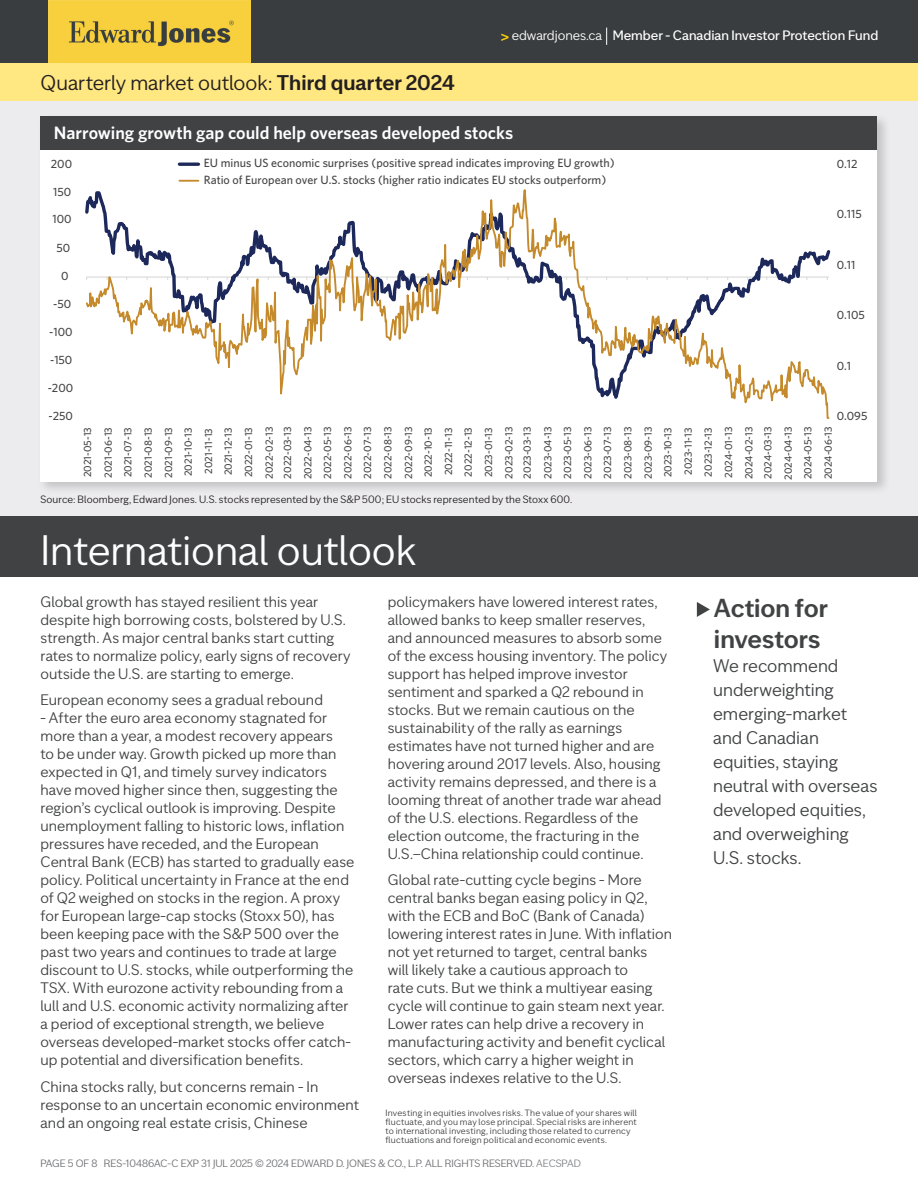
<style>
.page{position:relative;width:918px;height:1188px;background:#fff}
.page>*{position:absolute;margin:0;border:0;box-sizing:border-box;transform-origin:0 0}
.Headlines{font:42px "EJ Sans Display";color:#fff}
.Action_for_investors_-_Sub_Heads{font:600 25.5px/30.6px "EJ Sans Display";color:#414243}
.t1{font:21px "EJ Sans Display";color:#231f20}
.Action_for_Investors_-_Body{font:18px/24px "EJ Sans Display";color:#414243}
.t2{font:600 18px "Whitney";color:#fff}
.Body{font:15px/18px "EJ Sans Display";letter-spacing:.01em;color:#414243}
.t3{font:500 13.5px "EJ Sans Display";color:#fff}
.t4{font:500 12px/17.7px "Whitney";color:#444445}
.t5{font:500 10.5px/20.1px "Whitney";color:#444445;text-align:center}
.Disclaimer{font:10.5px "EJ Sans Display";letter-spacing:.01em;color:#231f20}
.t6{font:10.5px "EJ Sans Display";color:#6c6d70}
.Action_for_Investors_-_Body-2{font:9px/9px "EJ Sans Display";letter-spacing:.025em;color:#414243}
.s1{font-weight:600}
.s2{font-weight:600;font-size:15px;color:#fed105}
.s3{font-weight:400}
.s4{color:#808285}
</style>
<div class="page">
<div style="left:0;top:102px;width:918px;height:475px;background:#ececee"></div>
<div style="left:0;top:516px;width:918px;height:61px;background:#414243"></div>
<div style="left:0;top:63px;width:918px;height:37px;background:#ffe781"></div>
<div style="left:0;top:0;width:918px;height:63px;background:#393d3f"></div>
<img style="left:49px;top:0;width:202px;height:63px">
<svg style="left:606px;top:28px;width:1px;height:17px"></svg>
<div style="left:37px;top:113px;width:854px;height:382px;background:#231f20;opacity:.2"></div>
<div style="left:40px;top:116px;width:838px;height:366px;background:#fff"></div>
<div style="left:40px;top:116px;width:838px;height:34px;background:#414243"></div>
<svg style="left:85px;top:162px;width:746px;height:257px"></svg>
<svg style="left:697px;top:602px;width:13px;height:15px"></svg>
<h3 class="t1" style="left:40px;top:66px;width:416px">Quarterly market outlook: <span class="s1">Third quarter 2024</span></h3>
<p class="t3" style="left:500px;top:25px;width:379px"><span class="s2">&gt;</span> <span class="s3">edwardjones.ca</span> Member - Canadian Investor Protection Fund</p>
<p class="t2" style="left:54px;top:122px;width:461px">Narrowing growth gap could help overseas developed stocks</p>
<p class="t4" style="left:51px;top:154px;width:23px">200</p>
<p class="t4" style="left:53px;top:182px;width:20px">150</p>
<p class="t4" style="left:52px;top:210px;width:21px">100</p>
<p class="t4" style="left:57px;top:239px;width:15px">50</p>
<p class="t4" style="left:61px;top:267px;width:9px">0</p>
<p class="t4" style="left:53px;top:294px;width:19px">-50</p>
<p class="t4" style="left:49px;top:323px;width:25px">-100</p>
<p class="t4" style="left:50px;top:351px;width:24px">-150</p>
<p class="t4" style="left:48px;top:379px;width:27px">-200</p>
<p class="t4" style="left:49px;top:407px;width:26px">-250</p>
<p class="t4" style="left:204px;top:153px;width:412px">EU minus US economic surprises (positive spread indicates improving EU growth)<br>Ratio of European over U.S. stocks (higher ratio indicates EU stocks outperform)</p>
<p class="t4" style="left:837px;top:154px;width:22px">0.12</p>
<p class="t4" style="left:837px;top:205px;width:27px">0.115</p>
<p class="t4" style="left:837px;top:255px;width:20px">0.11</p>
<p class="t4" style="left:837px;top:306px;width:30px">0.105</p>
<p class="t4" style="left:837px;top:356px;width:16px">0.1</p>
<p class="t4" style="left:837px;top:407px;width:32px">0.095</p>
<p class="t5" style="left:77px;top:479px;width:54px;rotate:-90deg">2021-05-13<br>2021-06-13<br>2021-07-13<br>2021-08-13<br>2021-09-13<br>2021-10-13<br>2021-11-13<br>2021-12-13<br>2022-01-13<br>2022-02-13</p>
<p class="t5" style="left:277px;top:479px;width:54px;rotate:-90deg">2022-03-13<br>2022-04-13<br>2022-05-13<br>2022-06-13<br>2022-07-13<br>2022-08-13<br>2022-09-13<br>2022-10-13<br>2022-11-13<br>2022-12-13<br>2023-01-13<br>2023-02-13</p>
<p class="t5" style="left:517px;top:479px;width:54px;rotate:-90deg">2023-03-13<br>2023-04-13<br>2023-05-13<br>2023-06-13<br>2023-07-13<br>2023-08-13<br>2023-09-13<br>2023-10-13<br>2023-11-13<br>2023-12-13<br>2024-01-13<br>2024-02-13</p>
<p class="t5" style="left:758px;top:480px;width:55px;text-align:justify;rotate:-90deg">2024-03-13<br>2024-04-13<br>2024-05-13<br>2024-06-13</p>
<p class="Disclaimer" style="left:40px;top:491px;width:533px">Source: Bloomberg, Edward Jones. U.S. stocks represented by the S&amp;P 500; EU stocks represented by the Stoxx 600.</p>
<p class="Headlines" style="left:40px;top:518px;width:377px">International outlook</p>
<p class="Body" style="left:40px;top:591px;width:312px">Global growth has stayed resilient this year despite high borrowing costs, bolstered by U.S. strength. As major central banks start cutting rates to normalize policy, early signs of recovery outside the U.S. are starting to emerge.</p>
<p class="Body" style="left:40px;top:689px;width:284px">European economy sees a gradual rebound</p>
<p class="Body" style="left:40px;top:707px;width:315px">- After the euro area economy stagnated for more than a year, a modest recovery appears<br>to be under way. Growth picked up more than expected in Q1, and timely survey indicators have moved higher since then, suggesting the region’s cyclical outlook is improving. Despite unemployment falling to historic lows, inflation pressures have receded, and the European Central Bank (ECB) has started to gradually ease policy. Political uncertainty in France at the end of Q2 weighed on stocks in the region. A proxy for European large-cap stocks (Stoxx 50), has been keeping pace with the S&amp;P 500 over the past two years and continues to trade at large discount to U.S. stocks, while outperforming the TSX. With eurozone activity rebounding from a lull and U.S. economic activity normalizing after a period of exceptional strength, we believe overseas developed-market stocks offer catch&shy;up potential and diversification benefits.</p>
<p class="Body" style="left:40px;top:1076px;width:320px">China stocks rally, but concerns remain - In response to an uncertain economic environment and an ongoing real estate crisis, Chinese</p>
<p class="Body" style="left:388px;top:591px;width:281px">policymakers have lowered interest rates, allowed banks to keep smaller reserves, and announced measures to absorb some of the excess housing inventory. The policy support has helped improve investor sentiment and sparked a Q2 rebound in stocks. But we remain cautious on the sustainability of the rally as earnings estimates have not turned higher and are hovering around 2017 levels. Also, housing activity remains depressed, and there is a looming threat of another trade war ahead of the U.S. elections. Regardless of the election outcome, the fracturing in the U.S.–China relationship could continue.</p>
<p class="Body" style="left:388px;top:869px;width:286px">Global rate-cutting cycle begins - More central banks began easing policy in Q2, with the ECB and BoC (Bank of Canada) lowering interest rates in June. With inflation not yet returned to target, central banks<br>will likely take a cautious approach to<br>rate cuts. But we think a multiyear easing cycle will continue to gain steam next year.<br>Lower rates can help drive a recovery in manufacturing activity and benefit cyclical sectors, which carry a higher weight in overseas indexes relative to the U.S.</p>
<p class="Action_for_Investors_-_Body-2" style="left:386px;top:1107px;width:253px">Investing in equities involves risks. The value of your shares will fluctuate, and you may lose principal. Special risks are inherent to international investing, including those related to currency fluctuations and foreign political and economic events.</p>
<p class="t6" style="left:40px;top:1155px;width:542px">PAGE 5 OF 8 RES-10486AC-C EXP 31 JUL 2025 © 2024 EDWARD D. JONES &amp; CO., L.P. ALL RIGHTS RESERVED. <span class="s4">AECSPAD</span></p>
<p class="Action_for_investors_-_Sub_Heads" style="left:714px;top:590px;width:116px">Action for investors</p>
<p class="Action_for_Investors_-_Body" style="left:713px;top:651px;width:166px">We recommend underweighting emerging-market and Canadian equities, staying neutral with overseas developed equities, and overweighing<br>U.S. stocks.</p>
</div>
